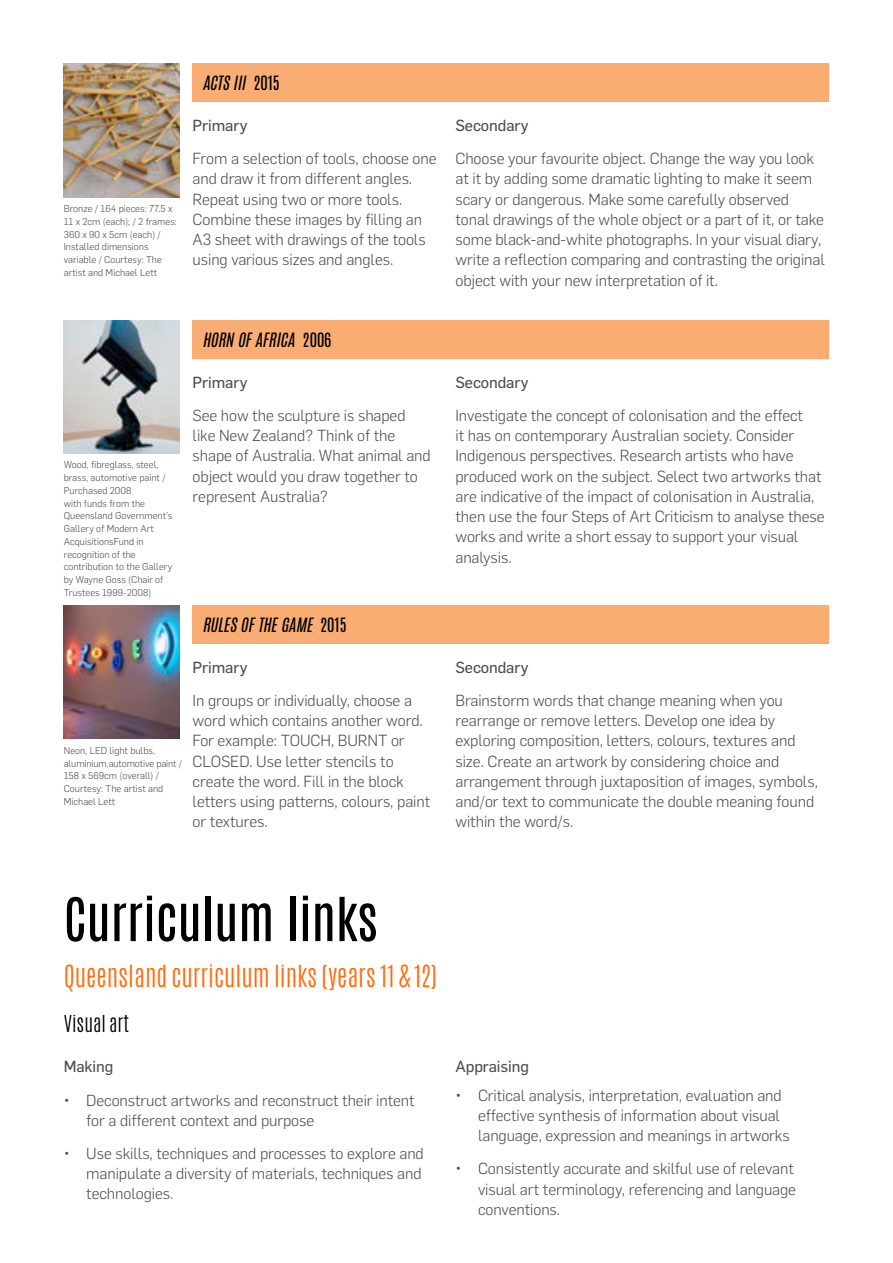
<style>
.page{position:relative;width:893px;height:1263px;background:#fff}
.page>*{position:absolute;margin:0;border:0;box-sizing:border-box;transform-origin:0 0}
.t1{font:51px "Antonio";color:#000}
.t2{font:300 25.5px "Antonio";color:#ff6c0c}
.t3{font:300 19.5px "Antonio";color:#000}
.t4{font:italic 16.5px "Antonio";color:#000}
.t5{font:300 15.75px/20.2px "Flama";letter-spacing:-.005em;color:#4d4d4f}
.t6{font:15.75px "Flama Basic";letter-spacing:-.005em;color:#4d4d4f}
.t7{font:300 9.75px/12.8px "Flama";color:#4d4d4f}
.s1{font-style:normal}
</style>
<div class="page">
<div style="left:192px;top:320px;width:637px;height:39px;background:#faad73"></div>
<img style="left:64px;top:320px;width:116px;height:133px">
<img style="left:64px;top:64px;width:116px;height:133px">
<div style="left:192px;top:64px;width:637px;height:38px;background:#faad73"></div>
<div style="left:192px;top:606px;width:637px;height:38px;background:#faad73"></div>
<img style="left:64px;top:606px;width:116px;height:133px">
<p class="t7" style="left:64px;top:202px;width:115px">Bronze / 164 pieces: 77.5 x<br>11 x 2cm (each); / 2 frames:<br>360 x 90 x 5cm (each) /<br>Installed dimensions variable / Courtesy: The artist and Michael Lett</p>
<p class="t4" style="left:202px;top:71px;width:79px">ACTSIII <span class="s1">2 0 1 5</span></p>
<p class="t6" style="left:193px;top:114px;width:56px">Primary</p>
<p class="t5" style="left:193px;top:147px;width:245px">From a selection of tools, choose one and draw it from different angles.<br>Repeat using two or more tools.<br>Combine these images by filling an A3 sheet with drawings of the tools using various sizes and angles.</p>
<p class="t4" style="left:202px;top:327px;width:131px">HORNOFAFRICA <span class="s1">2 0 0 6</span></p>
<p class="t7" style="left:64px;top:458px;width:110px">Wood, fibreglass, steel, brass, automotive paint /<br>Purchased 2008<br>with funds from the<br>Queensland Government’s<br>Gallery of Modern Art<br>AcquisitionsFund in recognition of the contribution to the Gallery by Wayne Goss (Chair of<br>Trustees 1999-2008)</p>
<p class="t6" style="left:193px;top:371px;width:56px">Primary</p>
<p class="t5" style="left:193px;top:404px;width:240px">See how the sculpture is shaped like New Zealand? Think of the shape of Australia. What animal and object would you draw together to represent Australia?</p>
<p class="t4" style="left:202px;top:613px;width:146px">RULESOFTHEGAME <span class="s1">2 0 1 5</span></p>
<p class="t7" style="left:64px;top:743px;width:120px">Neon, LED light bulbs, aluminium,automotive paint /<br>158 x 569cm (overall) /<br>Courtesy: The artist and<br>Michael Lett</p>
<p class="t6" style="left:193px;top:656px;width:56px">Primary</p>
<p class="t5" style="left:193px;top:689px;width:239px">In groups or individually, choose a word which contains another word.<br>For example: TOUCH, BURNT or<br>CLOSED. Use letter stencils to create the word. Fill in the block letters using patterns, colours, paint or textures.</p>
<p class="t6" style="left:455px;top:114px;width:75px">Secondary</p>
<p class="t5" style="left:455px;top:147px;width:371px">Choose your favourite object. Change the way you look at it by adding some dramatic lighting to make it seem scary or dangerous. Make some carefully observed tonal drawings of the whole object or a part of it, or take some black-and-white photographs. In your visual diary, write a reflection comparing and contrasting the original object with your new interpretation of it.</p>
<p class="t6" style="left:455px;top:371px;width:75px">Secondary</p>
<p class="t5" style="left:455px;top:404px;width:371px">Investigate the concept of colonisation and the effect<br>it has on contemporary Australian society. Consider Indigenous perspectives. Research artists who have produced work on the subject. Select two artworks that are indicative of the impact of colonisation in Australia, then use the four Steps of Art Criticism to analyse these works and write a short essay to support your visual analysis.</p>
<p class="t6" style="left:455px;top:656px;width:75px">Secondary</p>
<p class="t5" style="left:455px;top:689px;width:364px">Brainstorm words that change meaning when you rearrange or remove letters. Develop one idea by exploring composition, letters, colours, textures and size. Create an artwork by considering choice and arrangement through juxtaposition of images, symbols, and/or text to communicate the double meaning found within the word/s.</p>
<h1 class="t1" style="left:64px;top:882px;width:315px">Curriculum links</h1>
<h2 class="t2" style="left:64px;top:958px;width:375px">Queensland curriculum links (years 11 &amp; 12)</h2>
<p class="t3" style="left:64px;top:1009px;width:67px">Visual art</p>
<p class="t6" style="left:64px;top:1056px;width:51px">Making</p>
<p class="t5" style="left:86px;top:1089px;width:330px;text-indent:-23px">• Deconstruct artworks and reconstruct their intent for a different context and purpose</p>
<p class="t5" style="left:86px;top:1142px;width:339px;text-indent:-23px">• Use skills, techniques and processes to explore and manipulate a diversity of materials, techniques and technologies.</p>
<p class="t6" style="left:455px;top:1055px;width:75px">Appraising</p>
<p class="t5" style="left:478px;top:1084px;width:313px;text-indent:-23px">• Critical analysis, interpretation, evaluation and effective synthesis of information about visual language, expression and meanings in artworks</p>
<p class="t5" style="left:478px;top:1158px;width:320px;text-indent:-23px">• Consistently accurate and skilful use of relevant visual art terminology, referencing and language conventions.</p>
</div>
